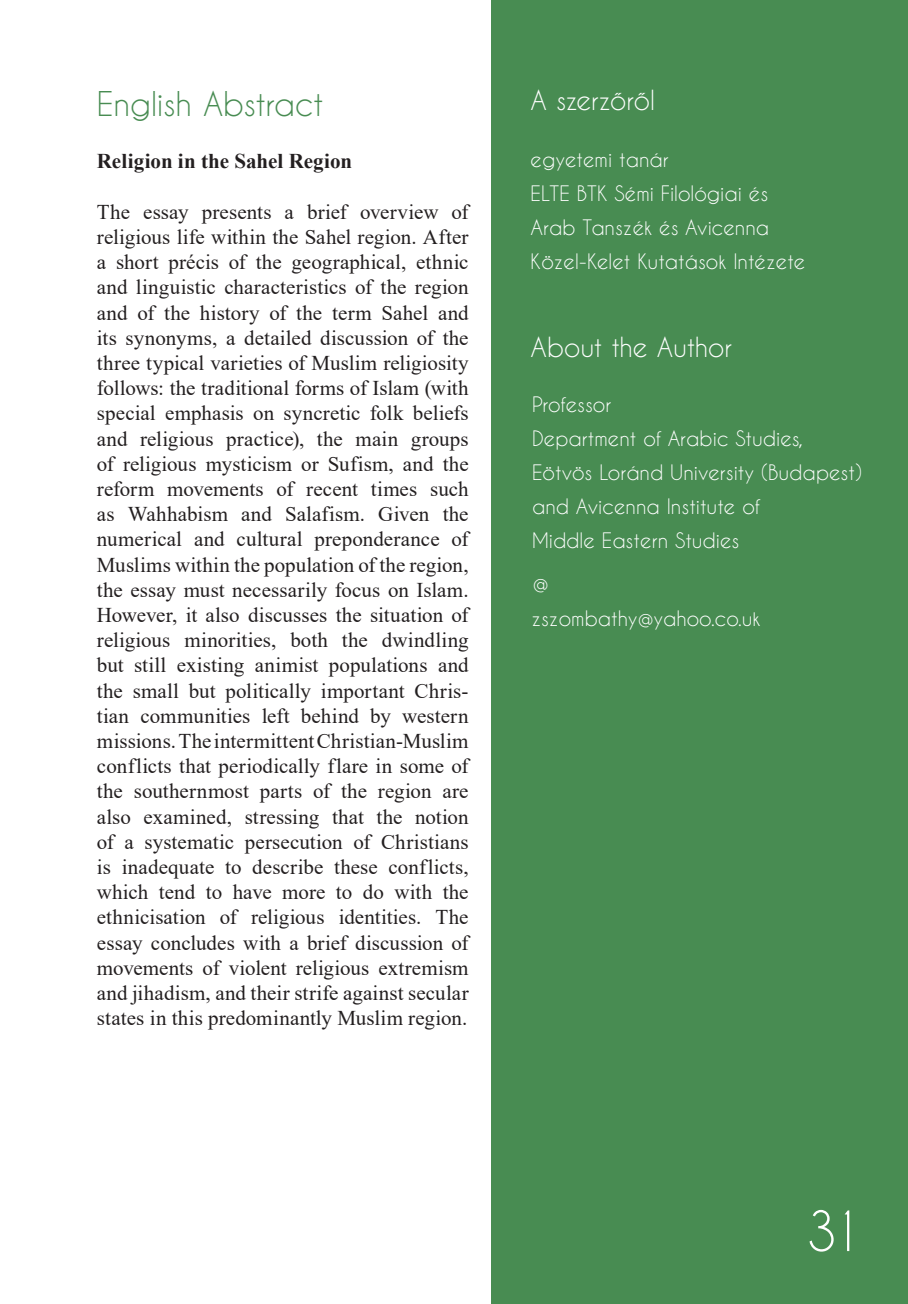
<style>
.page{position:relative;width:908px;height:1304px;background:#fff}
.page>*{position:absolute;margin:0;border:0;box-sizing:border-box;transform-origin:0 0}
.t1{font:52px "Caviar Dreams";color:#fff}
.alcim_1{font:32px "Caviar Dreams";letter-spacing:-.01em;color:#488c52}
.alcim_1-2{font:26px "Caviar Dreams";letter-spacing:-.01em;color:#fff}
._3_elso_bekezdes{font:21px/25.2px "Times New Roman";letter-spacing:.005em;color:#231f20;text-align:justify}
._3_elso_bekezdes-2{font:700 21px "Times New Roman";color:#231f20}
.alcim_1-3{font:20px/34px "Caviar Dreams";color:#fff}
</style>
<div class="page">
<div style="left:491px;top:0;width:416px;height:1304px;background:#488c52"></div>
<p class="alcim_1" style="left:97px;top:85px;width:228px">English Abstract</p>
<p class="_3_elso_bekezdes-2" style="left:97px;top:146px;width:256px">Religion in the Sahel Region</p>
<p class="_3_elso_bekezdes" style="left:97px;top:198px;width:373px">The essay presents a brief overview of religious life within the Sahel region. After a short précis of the geographical, ethnic and linguistic characteristics of the region and of the history of the term Sahel and its synonyms, a detailed discussion of the three typical varieties of Muslim religiosity follows: the traditional forms of Islam (with special emphasis on syncretic folk beliefs and religious practice), the main groups of religious mysticism or Sufism, and the reform movements of recent times such as Wahhabism and Salafism. Given the numerical and cultural preponderance of Muslims within the population of the region, the essay must necessarily focus on Islam.<br>However, it also discusses the situation of religious minorities, both the dwindling but still existing animist populations and the small but politically important Chris&shy;tian communities left behind by western missions. The intermittent Christian-Muslim conflicts that periodically flare in some of the southernmost parts of the region are also examined, stressing that the notion of a systematic persecution of Christians is inadequate to describe these conflicts, which tend to have more to do with the ethnicisation of religious identities. The essay concludes with a brief discussion of movements of violent religious extremism and jihadism, and their strife against secular states in this predominantly Muslim region.</p>
<p class="alcim_1-2" style="left:530px;top:85px;width:126px">A szerzőről</p>
<p class="alcim_1-3" style="left:530px;top:142px;width:139px">egyetemi tanár</p>
<p class="alcim_1-3" style="left:530px;top:176px;width:276px">ELTE BTK Sémi Filológiai és<br>Arab Tanszék és Avicenna<br>Közel-Kelet Kutatások Intézete</p>
<p class="alcim_1-2" style="left:530px;top:332px;width:203px">About the Author</p>
<p class="alcim_1-3" style="left:532px;top:387px;width:81px">Professor</p>
<p class="alcim_1-3" style="left:532px;top:421px;width:331px">Department of Arabic Studies,<br>Eötvös Loránd University (Budapest) and Avicenna Institute of<br>Middle Eastern Studies</p>
<p class="alcim_1-3" style="left:532px;top:566px;width:17px">@</p>
<p class="alcim_1-3" style="left:531px;top:601px;width:231px">zszombathy@yahoo.co.uk</p>
<p class="t1" style="left:805px;top:1200px;width:59px">31</p>
</div>
